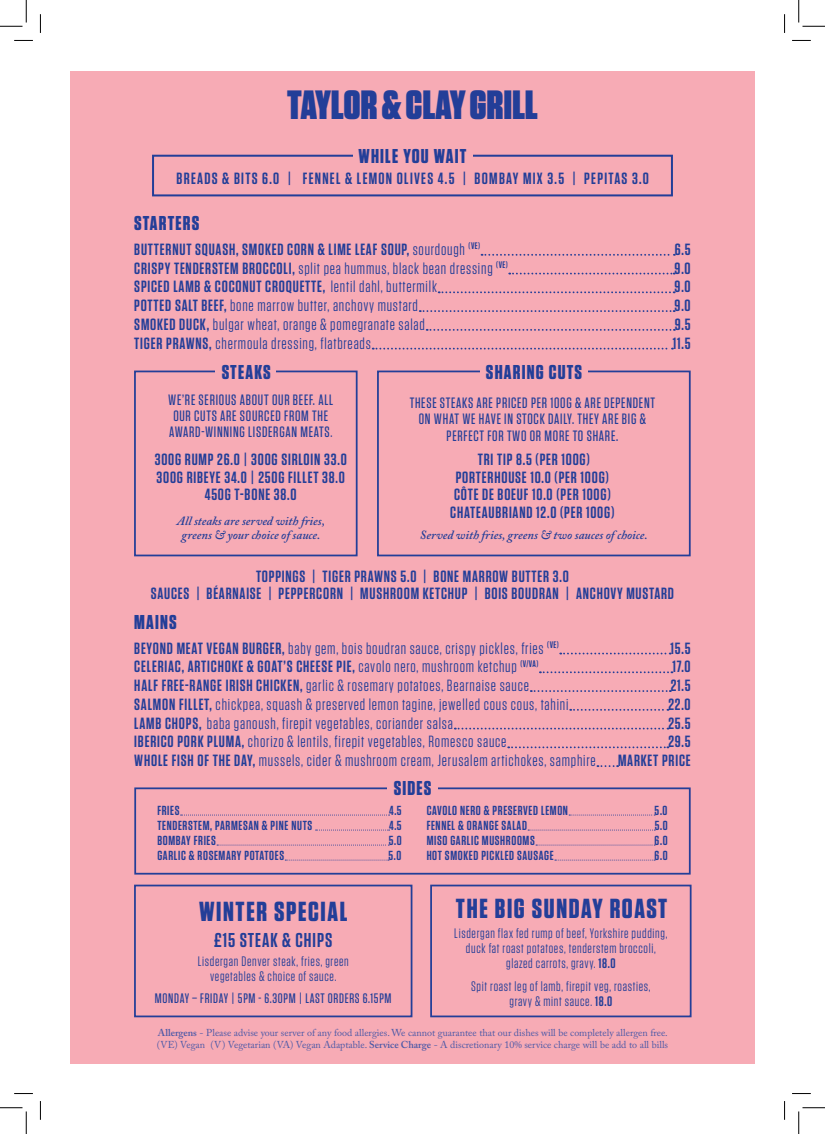
<style>
.page{position:relative;width:825px;height:1134px;background:#fff}
.page>*{position:absolute;margin:0;border:0;box-sizing:border-box;transform-origin:0 0}
.t1{font:900 40.75px "Tungsten";letter-spacing:.01em;color:#233e98}
.t2{font:700 27.5px "Tungsten";letter-spacing:.06em;color:#233e98}
.t3{font:700 20px "Tungsten";letter-spacing:.06em;color:#233e98}
.t4{font:600 20px "Tungsten";letter-spacing:.05em;color:#233e98}
.t5{font:16.25px "Tungsten";letter-spacing:.05em;color:#233e98}
.t6{font:600 16.25px/17.5px "Tungsten";letter-spacing:.05em;color:#233e98;text-align:center}
.t7{font:600 16.25px "Tungsten";letter-spacing:.08em;color:#233e98}
.t8{font:500 15px/16.2px "Tungsten";letter-spacing:.05em;color:#233e98}
.t9{font:13.75px/15px "Tungsten";letter-spacing:.05em;color:#233e98;text-align:center}
.t10{font:500 13.75px "Tungsten";letter-spacing:.05em;color:#233e98}
.t11{font:600 13.12px "Tungsten";letter-spacing:.05em;color:#233e98}
.t12{font:italic 600 12.5px/13.8px "Adobe Caslon Pro";color:#233e98;text-align:center}
.t13{font:10px "Adobe Caslon Pro";color:#4c59a7}
.s1{font-weight:400}
.s2{font-weight:600}
.s3{font-weight:400;font-size:16.25px}
</style>
<div class="page">
<div style="left:70px;top:71px;width:685px;height:992px;background:#f7abb5"></div>
<div style="left:152px;top:155px;width:521px;height:41px;border:2px solid #233e98"></div>
<div style="left:353px;top:145px;width:119px;height:21px;background:#f7abb5"></div>
<svg style="left:482px;top:254px;width:193px;height:2px"></svg>
<svg style="left:509px;top:272px;width:166px;height:2px"></svg>
<svg style="left:439px;top:291px;width:236px;height:2px"></svg>
<svg style="left:420px;top:310px;width:255px;height:2px"></svg>
<svg style="left:427px;top:329px;width:248px;height:2px"></svg>
<svg style="left:373px;top:347px;width:300px;height:2px"></svg>
<svg style="left:560px;top:652px;width:111px;height:2px"></svg>
<svg style="left:540px;top:671px;width:132px;height:2px"></svg>
<svg style="left:531px;top:690px;width:140px;height:2px"></svg>
<svg style="left:570px;top:708px;width:98px;height:2px"></svg>
<svg style="left:455px;top:727px;width:213px;height:2px"></svg>
<svg style="left:508px;top:746px;width:160px;height:2px"></svg>
<svg style="left:597px;top:765px;width:21px;height:2px"></svg>
<div style="left:134px;top:370px;width:224px;height:186px;border:2px solid #233e98"></div>
<div style="left:377px;top:370px;width:314px;height:186px;border:2px solid #233e98"></div>
<div style="left:216px;top:360px;width:60px;height:22px;background:#f7abb5"></div>
<div style="left:480px;top:360px;width:108px;height:22px;background:#f7abb5"></div>
<svg style="left:181px;top:814px;width:209px;height:1px"></svg>
<svg style="left:316px;top:829px;width:74px;height:1px"></svg>
<svg style="left:217px;top:844px;width:172px;height:1px"></svg>
<svg style="left:285px;top:859px;width:104px;height:1px"></svg>
<svg style="left:569px;top:814px;width:86px;height:1px"></svg>
<svg style="left:528px;top:829px;width:127px;height:1px"></svg>
<svg style="left:536px;top:844px;width:119px;height:1px"></svg>
<svg style="left:555px;top:859px;width:100px;height:1px"></svg>
<div style="left:134px;top:787px;width:557px;height:87px;border:2px solid #233e98"></div>
<div style="left:387px;top:776px;width:51px;height:22px;background:#f7abb5"></div>
<div style="left:430px;top:884px;width:262px;height:133px;border:2px solid #233e98"></div>
<div style="left:134px;top:884px;width:278px;height:133px;border:2px solid #233e98"></div>
<svg style="left:14px;top:40px;width:19px;height:1px"></svg>
<svg style="left:792px;top:40px;width:19px;height:1px"></svg>
<svg style="left:14px;top:1093px;width:19px;height:1px"></svg>
<svg style="left:792px;top:1093px;width:19px;height:1px"></svg>
<svg style="left:40px;top:14px;width:1px;height:19px"></svg>
<svg style="left:40px;top:1101px;width:1px;height:18px"></svg>
<svg style="left:784px;top:14px;width:1px;height:19px"></svg>
<svg style="left:784px;top:1101px;width:1px;height:18px"></svg>
<svg style="left:0;top:0;width:27px;height:27px"></svg>
<svg style="left:0;top:1107px;width:27px;height:26px"></svg>
<svg style="left:798px;top:0;width:27px;height:27px"></svg>
<svg style="left:798px;top:1107px;width:27px;height:26px"></svg>
<p class="t1" style="left:287px;top:81px;width:252px">TAYLOR &amp; CLAY GRILL</p>
<p class="t3" style="left:359px;top:145px;width:109px">WHILE YOU WAIT</p>
<p class="t7" style="left:177px;top:170px;width:474px">BREADS &amp; BITS 6.0 | FENNEL &amp; LEMON OLIVES 4.5 | BOMBAY MIX 3.5 | PEPITAS 3.0</p>
<p class="t3" style="left:134px;top:213px;width:66px">STARTERS</p>
<p class="t6" style="left:134px;top:241px;width:347px">BUTTERNUT SQUASH, SMOKED CORN &amp; LIME LEAF SOUP, <span class="s1">sourdough</span> <sup>(VE)</sup></p>
<p class="t6" style="left:675px;top:241px;width:17px">6.5</p>
<p class="t5" style="left:134px;top:259px;width:375px"><span class="s2">CRISPY TENDERSTEM BROCCOLI,</span> split pea hummus, black bean dressing <sup>(VE)</sup></p>
<p class="t6" style="left:675px;top:259px;width:18px">9.0</p>
<p class="t6" style="left:134px;top:278px;width:304px">SPICED LAMB &amp; COCONUT CROQUETTE, <span class="s1">lentil dahl, buttermilk</span></p>
<p class="t6" style="left:675px;top:278px;width:18px">9.0</p>
<p class="t5" style="left:134px;top:297px;width:285px"><span class="s2">POTTED SALT BEEF,</span> bone marrow butter, anchovy mustard</p>
<p class="t6" style="left:675px;top:297px;width:18px">9.0</p>
<p class="t5" style="left:134px;top:316px;width:292px"><span class="s2">SMOKED DUCK,</span> bulgar wheat, orange &amp; pomegranate salad</p>
<p class="t6" style="left:675px;top:316px;width:17px">9.5</p>
<p class="t5" style="left:134px;top:334px;width:238px"><span class="s2">TIGER PRAWNS,</span> chermoula dressing, flatbreads</p>
<p class="t6" style="left:673px;top:334px;width:19px">11.5</p>
<p class="t3" style="left:222px;top:361px;width:50px">STEAKS</p>
<p class="t3" style="left:486px;top:361px;width:98px">SHARING CUTS</p>
<p class="t8" style="left:168px;top:391px;width:167px">WE’RE SERIOUS ABOUT OUR BEEF. ALL<br>OUR CUTS ARE SOURCED FROM THE<br>AWARD-WINNING LISDERGAN MEATS<span class="s3">.</span></p>
<p class="t6" style="left:155px;top:451px;width:194px">300G RUMP 26.0 | 300G SIRLOIN 33.0<br>300G RIBEYE 34.0 | 250G FILLET 38.0<br>450G T-BONE 38.0</p>
<p class="t12" style="left:177px;top:513px;width:150px">All steaks are served with fries, greens &amp; your choice of sauce.</p>
<p class="t8" style="left:410px;top:395px;width:247px;text-align:center">THESE STEAKS ARE PRICED PER 100G &amp; ARE DEPENDENT<br>ON WHAT WE HAVE IN STOCK DAILY. THEY ARE BIG &amp;<br>PERFECT FOR TWO OR MORE TO SHARE.</p>
<p class="t6" style="left:450px;top:451px;width:166px">TRI TIP 8.5 (PER 100G)<br>PORTERHOUSE 10.0 (PER 100G)<br>CÔTE DE BOEUF 10.0 (PER 100G)<br>CHATEAUBRIAND 12.0 (PER 100G)</p>
<p class="t12" style="left:420px;top:527px;width:229px">Served with fries, greens &amp; two sauces of choice.</p>
<p class="t6" style="left:256px;top:567px;width:314px">TOPPINGS | TIGER PRAWNS 5.0 | BONE MARROW BUTTER 3.0</p>
<p class="t6" style="left:151px;top:585px;width:525px">SAUCES | BÉARNAISE | PEPPERCORN | MUSHROOM KETCHUP | BOIS BOUDRAN | ANCHOVY MUSTARD</p>
<p class="t3" style="left:134px;top:611px;width:44px">MAINS</p>
<p class="t5" style="left:134px;top:639px;width:426px"><span class="s2">BEYOND MEAT VEGAN BURGER,</span> baby gem, bois boudran sauce, crispy pickles, fries <sup>(VE)</sup></p>
<p class="t6" style="left:671px;top:639px;width:22px">15.5</p>
<p class="t6" style="left:134px;top:658px;width:406px">CELERIAC, ARTICHOKE &amp; GOAT’S CHEESE PIE, <span class="s1">cavolo nero, mushroom ketchup</span> <sup>(V/VA)</sup></p>
<p class="t6" style="left:672px;top:658px;width:20px">17.0</p>
<p class="t5" style="left:134px;top:677px;width:396px"><span class="s2">HALF FREE-RANGE IRISH CHICKEN,</span> garlic &amp; rosemary potatoes, Bearnaise sauce</p>
<p class="t6" style="left:671px;top:677px;width:21px">21.5</p>
<p class="t5" style="left:134px;top:695px;width:436px"><span class="s2">SALMON FILLET,</span> chickpea, squash &amp; preserved lemon tagine, jewelled cous cous, tahini</p>
<p class="t6" style="left:668px;top:695px;width:24px">22.0</p>
<p class="t5" style="left:134px;top:714px;width:320px"><span class="s2">LAMB CHOPS,</span> baba ganoush, firepit vegetables, coriander salsa</p>
<p class="t6" style="left:668px;top:714px;width:24px">25.5</p>
<p class="t5" style="left:134px;top:733px;width:374px"><span class="s2">IBERICO PORK PLUMA,</span> chorizo &amp; lentils, firepit vegetables, Romesco sauce</p>
<p class="t6" style="left:668px;top:733px;width:24px">29.5</p>
<p class="t5" style="left:134px;top:752px;width:463px"><span class="s2">WHOLE FISH OF THE DAY,</span> mussels, cider &amp; mushroom cream, Jerusalem artichokes, samphire</p>
<p class="t6" style="left:618px;top:752px;width:74px">MARKET PRICE</p>
<p class="t3" style="left:394px;top:776px;width:39px">SIDES</p>
<p class="t11" style="left:157px;top:803px;width:24px">FRIES</p>
<p class="t11" style="left:389px;top:803px;width:14px">4.5</p>
<p class="t11" style="left:157px;top:818px;width:156px">TENDERSTEM, PARMESAN &amp; PINE NUTS</p>
<p class="t11" style="left:389px;top:818px;width:14px">4.5</p>
<p class="t11" style="left:157px;top:833px;width:60px">BOMBAY FRIES</p>
<p class="t11" style="left:389px;top:833px;width:14px">5.0</p>
<p class="t11" style="left:157px;top:848px;width:128px">GARLIC &amp; ROSEMARY POTATOES</p>
<p class="t11" style="left:389px;top:848px;width:14px">5.0</p>
<p class="t2" style="left:199px;top:896px;width:150px">WINTER SPECIAL</p>
<p class="t4" style="left:214px;top:929px;width:120px">£15 STEAK &amp; CHIPS</p>
<p class="t9" style="left:198px;top:953px;width:153px">Lisdergan Denver steak, fries, green vegetables &amp; choice of sauce.</p>
<p class="t10" style="left:155px;top:990px;width:238px">MONDAY – FRIDAY | 5PM - 6.30PM | LAST ORDERS 6.15PM</p>
<p class="t11" style="left:427px;top:803px;width:143px">CAVOLO NERO &amp; PRESERVED LEMON</p>
<p class="t11" style="left:655px;top:803px;width:14px">5.0</p>
<p class="t11" style="left:427px;top:818px;width:102px">FENNEL &amp; ORANGE SALAD</p>
<p class="t11" style="left:655px;top:818px;width:14px">5.0</p>
<p class="t11" style="left:427px;top:833px;width:110px">MISO GARLIC MUSHROOMS</p>
<p class="t11" style="left:655px;top:833px;width:14px">6.0</p>
<p class="t11" style="left:427px;top:848px;width:129px">HOT SMOKED PICKLED SAUSAGE</p>
<p class="t11" style="left:655px;top:848px;width:14px">6.0</p>
<p class="t2" style="left:456px;top:893px;width:213px">THE BIG SUNDAY ROAST</p>
<p class="t9" style="left:454px;top:926px;width:215px">Lisdergan flax fed rump of beef, Yorkshire pudding, duck fat roast potatoes, tenderstem broccoli, glazed carrots, gravy. <span class="s2">18.0</span></p>
<p class="t9" style="left:471px;top:978px;width:181px">Spit roast leg of lamb, firepit veg, roasties, gravy &amp; mint sauce. <span class="s2">18.0</span></p>
<p class="t13" style="left:158px;top:1026px;width:511px"><span class="s2">Allergens</span> - Please advise your server of any food allergies. We cannot guarantee that our dishes will be completely allergen free.</p>
<p class="t13" style="left:157px;top:1038px;width:513px">(VE) Vegan (V) Vegetarian (VA) Vegan Adaptable. <span class="s2">Service Charge</span> - A discretionary 10% service charge will be add to all bills</p>
</div>
